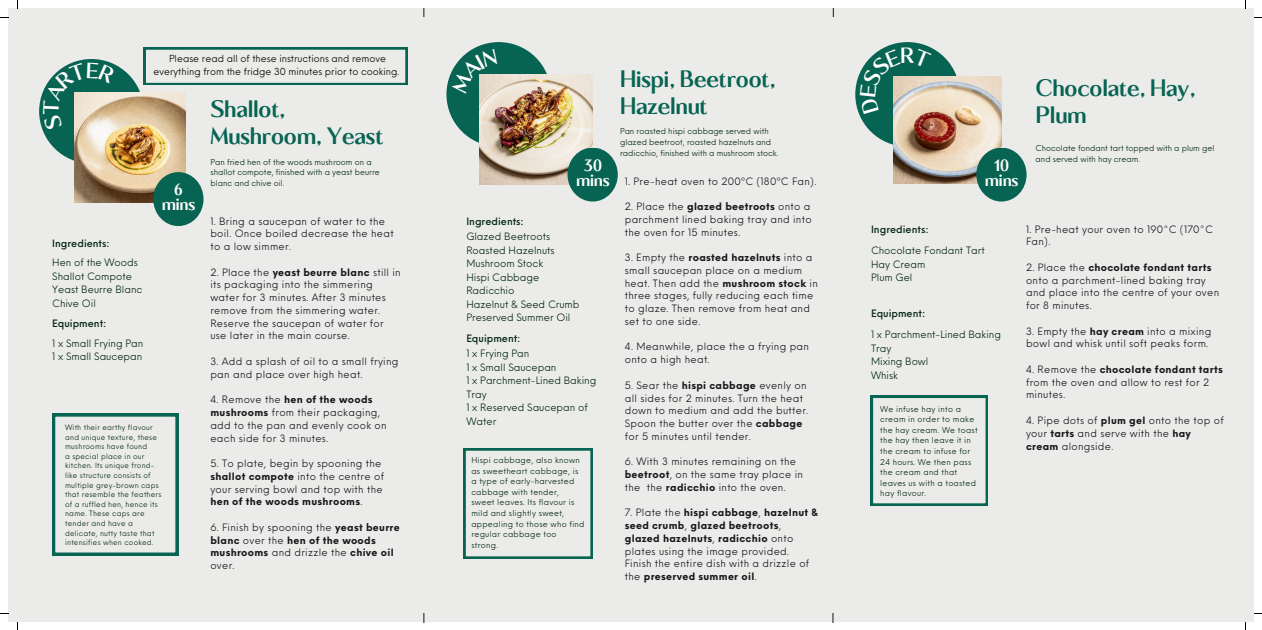
<style>
.page{position:relative;width:1262px;height:630px;background:#fff}
.page>*{position:absolute;margin:0;border:0;box-sizing:border-box;transform-origin:0 0}
.t1{font:700 15px/27px "Kalista Serif";color:#076352}
.t2{font:700 10.9px/15px "Kalista Serif";color:#fff;text-align:center}
.t3{font:9.9px/12.8px "Neue Einstellung";letter-spacing:.03em;color:#19151b}
.t4{font:9.9px/13.4px "Neue Einstellung";color:#052715}
.t5{font:700 9.9px/12.8px "Neue Einstellung";letter-spacing:.03em;color:#19151b}
.t6{font:500 9.9px "Neue Einstellung";color:#052715}
.t7{font:9.5px/12.8px "Neue Einstellung";color:#000;text-align:center}
.t8{font:7.9px/10.6px "Neue Einstellung";letter-spacing:.03em;color:#052715}
.t9{font:7.9px/10.6px "Neue Einstellung";color:#052715}
.t10{font:7.2px/9.6px "Neue Einstellung";letter-spacing:.03em;color:#052715}
.s1{font-weight:700}
.s2{font-weight:400}
</style>
<div class="page">
<div style="left:8px;top:8px;width:1246px;height:614px;background:#ebece9"></div>
<div style="left:39px;top:59px;width:105px;height:104px;background:#076352;border-radius:50%"></div>
<svg style="left:52px;top:413px;width:126px;height:142px"></svg>
<svg style="left:464px;top:448px;width:129px;height:110px"></svg>
<svg style="left:832px;top:8px;width:2px;height:614px"></svg>
<div style="left:818px;top:17px;width:46px;height:596px;background:#ebece9"></div>
<hr style="left:423px;top:8px;width:1px;height:614px;background:#19151b">
<div style="left:397px;top:17px;width:45px;height:596px;background:#ebece9"></div>
<img style="left:74px;top:92px;width:111px;height:110px">
<div style="left:153px;top:172px;width:50px;height:54px;background:#076352;border-radius:50%"></div>
<div style="left:446px;top:42px;width:105px;height:105px;background:#076352;border-radius:50%"></div>
<img style="left:480px;top:75px;width:112px;height:109px">
<div style="left:567px;top:147px;width:51px;height:54px;background:#076352;border-radius:50%"></div>
<div style="left:855px;top:42px;width:105px;height:105px;background:#076352;border-radius:50%"></div>
<img style="left:893px;top:76px;width:109px;height:107px">
<div style="left:976px;top:147px;width:50px;height:54px;background:#076352;border-radius:50%"></div>
<svg style="left:144px;top:47px;width:263px;height:38px"></svg>
<svg style="left:871px;top:395px;width:117px;height:110px"></svg>
<svg style="left:43px;top:62px;width:73px;height:69px"></svg>
<svg style="left:451px;top:49px;width:46px;height:44px"></svg>
<svg style="left:860px;top:47px;width:71px;height:67px"></svg>
<p class="t7" style="left:153px;top:51px;width:247px">Please read all of these instructions and remove everything from the fridge 30 minutes prior to cooking.</p>
<h1 class="t1" style="left:620px;top:69px;width:157px">Hispi, Beetroot,<br>Hazelnut</h1>
<p class="t9" style="left:620px;top:125px;width:160px">Pan roasted hispi cabbage served with glazed beetroot, roasted hazelnuts and radicchio, finished with a mushroom stock.</p>
<h1 class="t1" style="left:210px;top:98px;width:174px">Shallot,<br>Mushroom, Yeast</h1>
<p class="t9" style="left:210px;top:155px;width:171px">Pan fried hen of the woods mushroom on a shallot compote, finished with a yeast beurre blanc and chive oil.</p>
<p class="t2" style="left:576px;top:159px;width:35px">30 mins</p>
<p class="t2" style="left:985px;top:159px;width:35px">10 mins</p>
<p class="t3" style="left:625px;top:173px;width:193px">1. Pre-heat oven to 200ºC (180ºC Fan).</p>
<p class="t3" style="left:625px;top:199px;width:188px;text-align:justify">2. Place the <span class="s1">glazed beetroots</span> onto a parchment lined baking tray and into the oven for 15 minutes.</p>
<p class="t3" style="left:625px;top:250px;width:195px">3. Empty the <span class="s1">roasted hazelnuts</span> into a small saucepan place on a medium heat. Then add the <span class="s1">mushroom stock</span> in three stages, fully reducing each time to glaze. Then remove from heat and set to one side.</p>
<p class="t3" style="left:625px;top:339px;width:186px">4. Meanwhile, place the a frying pan onto a high heat.</p>
<p class="t3" style="left:625px;top:377px;width:185px">5. Sear the <span class="s1">hispi cabbage</span> evenly on all sides for 2 minutes. Turn the heat down to medium and add the butter.<br>Spoon the butter over the <span class="s1">cabbage </span>for 5 minutes until tender.</p>
<p class="t3" style="left:625px;top:454px;width:180px">6. With 3 minutes remaining on the <span class="s1">beetroot</span>, on the same tray place in the the <span class="s1">radicchio</span> into the oven.</p>
<p class="t5" style="left:625px;top:505px;width:195px"><span class="s2">7. Plate the</span> hispi cabbage<span class="s2">,</span> hazelnut &amp; seed crumb<span class="s2">,</span> glazed beetroots<span class="s2">, </span>glazed hazelnuts<span class="s2">,</span> radicchio <span class="s2">onto plates using the image provided.<br>Finish the entire dish with a drizzle of the</span> preserved summer oil<span class="s2">.</span></p>
<p class="t2" style="left:162px;top:184px;width:35px">6 mins</p>
<p class="t3" style="left:210px;top:213px;width:176px">1. Bring a saucepan of water to the</p>
<p class="t6" style="left:466px;top:212px;width:59px">Ingredients:</p>
<p class="t3" style="left:210px;top:226px;width:185px">boil. Once boiled decrease the heat to a low simmer.</p>
<p class="t3" style="left:210px;top:264px;width:192px">2. Place the <span class="s1">yeast beurre blanc</span> still in its packaging into the simmering water for 3 minutes. After 3 minutes remove from the simmering water.<br>Reserve the saucepan of water for use later in the main course.</p>
<p class="t3" style="left:210px;top:354px;width:190px">3. Add a splash of oil to a small frying pan and place over high heat.</p>
<p class="t3" style="left:210px;top:392px;width:178px">4. Remove the <span class="s1">hen of the woods mushrooms</span> from their packaging, add to the pan and evenly cook on each side for 3 minutes.</p>
<p class="t3" style="left:210px;top:456px;width:175px">5. To plate, begin by spooning the <span class="s1">shallot compote</span> into the centre of your serving bowl and top with the <span class="s1">hen of the woods mushrooms</span>.</p>
<p class="t3" style="left:210px;top:519px;width:191px">6. Finish by spooning the <span class="s1">yeast beurre blanc</span> over the <span class="s1">hen of the woods mushrooms</span> and drizzle the <span class="s1">chive oil </span>over.</p>
<p class="t6" style="left:871px;top:220px;width:59px">Ingredients:</p>
<p class="t4" style="left:871px;top:243px;width:115px">Chocolate Fondant Tart<br>Hay Cream<br>Plum Gel</p>
<p class="t4" style="left:466px;top:229px;width:115px">Glazed Beetroots<br>Roasted Hazelnuts<br>Mushroom Stock<br>Hispi Cabbage<br>Radicchio<br>Hazelnut &amp; Seed Crumb<br>Preserved Summer Oil</p>
<p class="t6" style="left:52px;top:234px;width:59px">Ingredients:</p>
<p class="t4" style="left:52px;top:255px;width:92px">Hen of the Woods<br>Shallot Compote<br>Yeast Beurre Blanc<br>Chive Oil</p>
<p class="t6" style="left:871px;top:304px;width:56px">Equipment:</p>
<p class="t6" style="left:52px;top:314px;width:56px">Equipment:</p>
<p class="t4" style="left:52px;top:335px;width:93px">1 x Small Frying Pan<br>1 x Small Saucepan</p>
<p class="t4" style="left:871px;top:327px;width:132px">1 x Parchment-Lined Baking<br>Tray<br>Mixing Bowl<br>Whisk</p>
<p class="t6" style="left:466px;top:329px;width:56px">Equipment:</p>
<p class="t4" style="left:466px;top:346px;width:132px">1 x Frying Pan<br>1 x Small Saucepan<br>1 x Parchment-Lined Baking<br>Tray<br>1 x Reserved Saucepan of<br>Water</p>
<p class="t8" style="left:880px;top:403px;width:99px">We infuse hay into a cream in order to make the hay cream. We toast the hay then leave it in the cream to infuse for<br>24 hours. We then pass the cream and that leaves us with a toasted hay flavour.</p>
<p class="t10" style="left:65px;top:421px;width:98px">With their earthy flavour and unique texture, these mushrooms have found<br>a special place in our kitchen. Its unique frond&shy;like structure consists of multiple grey-brown caps that resemble the feathers of a ruffled hen, hence its name. These caps are tender and have a delicate, nutty taste that intensifies when cooked.</p>
<p class="t8" style="left:471px;top:454px;width:115px">Hispi cabbage, also known as sweetheart cabbage, is a type of early-harvested cabbage with tender,<br>sweet leaves. Its flavour is mild and slightly sweet, appealing to those who find regular cabbage too strong.</p>
<h1 class="t1" style="left:1036px;top:77px;width:161px">Chocolate, Hay,<br>Plum</h1>
<p class="t9" style="left:1035px;top:142px;width:180px">Chocolate fondant tart topped with a plum gel and served with hay cream.</p>
<p class="t3" style="left:1026px;top:221px;width:188px">1. Pre-heat your oven to 190°C (170°C<br>Fan).</p>
<p class="t3" style="left:1026px;top:260px;width:195px">2. Place the <span class="s1">chocolate fondant tarts </span>onto a parchment-lined baking tray and place into the centre of your oven for 8 minutes.</p>
<p class="t3" style="left:1026px;top:323px;width:187px">3. Empty the <span class="s1">hay cream</span> into a mixing bowl and whisk until soft peaks form.</p>
<p class="t3" style="left:1026px;top:362px;width:198px">4. Remove the <span class="s1">chocolate fondant tarts </span>from the oven and allow to rest for 2 minutes.</p>
<p class="t3" style="left:1026px;top:413px;width:199px">4. Pipe dots of <span class="s1">plum gel</span> onto the top of your <span class="s1">tarts</span> and serve with the <span class="s1">hay cream</span> alongside.</p>
</div>
